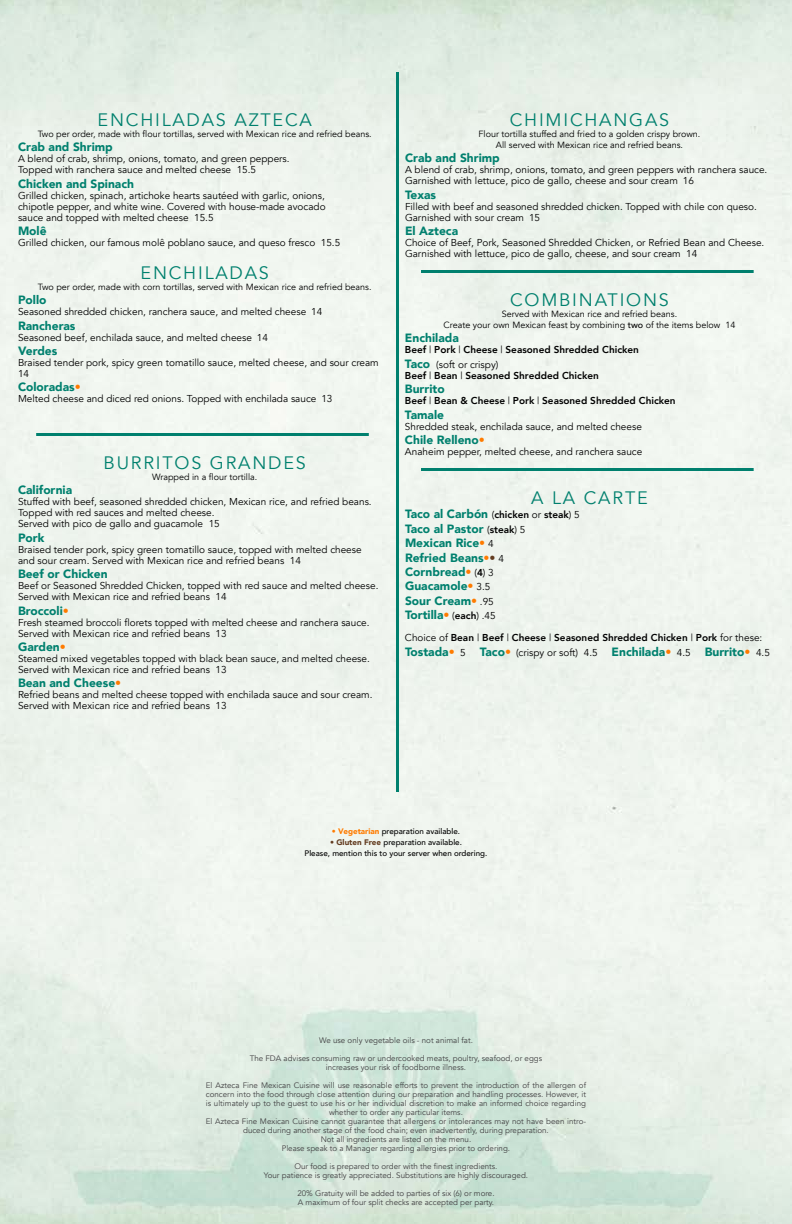
<style>
.page{position:relative;width:792px;height:1224px;background:#fff}
.page>*{position:absolute;margin:0;border:0;box-sizing:border-box;transform-origin:0 0}
.t1{font:18px "Avenir";letter-spacing:.1em;color:#00806e}
.t2{font:900 12px/14.4px "Avenir";color:#00806e}
.t3{font:10px/11px "Avenir";color:#000}
.t4{font:800 10px/14.4px "Avenir";color:#000}
.t5{font:9px/11px "Avenir";color:#000;text-align:center}
.t6{font:8px/9px "Avenir";color:#414042;text-align:center}
.t7{font:500 8px/11px "Avenir";color:#000;text-align:center}
.s1{color:#ff7b00}
.s2{font-weight:500}
.s3{font-weight:400}
.s4{font-weight:900;font-size:12px;color:#00806e}
.s5{font-weight:400;font-size:10px;color:#000}
.s6{font-weight:800;font-size:10px;color:#000}
.s7{color:#633c20}
.s8{font-weight:900;color:#ff7b00}
.s9{font-weight:900;color:#633c20}
</style>
<div class="page">
<hr style="left:396px;top:72px;width:3px;height:720px;background:#00806e">
<hr style="left:36px;top:433px;width:333px;height:3px;background:#00806e">
<hr style="left:421px;top:270px;width:333px;height:3px;background:#00806e">
<hr style="left:421px;top:468px;width:333px;height:3px;background:#00806e">
<h1 class="t1" style="left:98px;top:109px;width:216px">ENCHILADAS AZTECA</h1>
<p class="t5" style="left:38px;top:129px;width:335px">Two per order, made with flour tortillas, served with Mexican rice and refried beans.</p>
<p class="t2" style="left:18px;top:140px;width:96px">Crab and Shrimp</p>
<p class="t3" style="left:18px;top:154px;width:273px">A blend of crab, shrimp, onions, tomato, and green peppers.<br>Topped with ranchera sauce and melted cheese 15.5</p>
<p class="t2" style="left:18px;top:176px;width:118px">Chicken and Spinach</p>
<p class="t3" style="left:18px;top:190px;width:309px;text-align:justify">Grilled chicken, spinach, artichoke hearts sautéed with garlic, onions, chipotle pepper, and white wine. Covered with house-made avocado sauce and topped with melted cheese 15.5</p>
<p class="t2" style="left:18px;top:224px;width:30px">Molê</p>
<p class="t3" style="left:18px;top:237px;width:324px">Grilled chicken, our famous molê poblano sauce, and queso fresco 15.5</p>
<h1 class="t1" style="left:141px;top:262px;width:130px">ENCHILADAS</h1>
<p class="t5" style="left:38px;top:281px;width:335px">Two per order, made with corn tortillas, served with Mexican rice and refried beans.</p>
<p class="t2" style="left:18px;top:293px;width:30px">Pollo</p>
<p class="t3" style="left:18px;top:306px;width:306px">Seasoned shredded chicken, ranchera sauce, and melted cheese 14</p>
<p class="t2" style="left:18px;top:318px;width:59px">Rancheras</p>
<p class="t3" style="left:18px;top:332px;width:252px">Seasoned beef, enchilada sauce, and melted cheese 14</p>
<p class="t2" style="left:18px;top:343px;width:41px">Verdes</p>
<p class="t3" style="left:18px;top:357px;width:362px">Braised tender pork, spicy green tomatillo sauce, melted cheese, and sour cream<br>14</p>
<p class="t2" style="left:18px;top:380px;width:64px">Coloradas<span class="s1">•</span></p>
<p class="t3" style="left:18px;top:394px;width:316px">Melted cheese and diced red onions. Topped with enchilada sauce 13</p>
<h1 class="t1" style="left:104px;top:452px;width:204px">BURRITOS GRANDES</h1>
<p class="t5" style="left:152px;top:472px;width:107px">Wrapped in a flour tortilla.</p>
<p class="t2" style="left:18px;top:483px;width:56px">California</p>
<p class="t3" style="left:18px;top:497px;width:355px">Stuffed with beef, seasoned shredded chicken, Mexican rice, and refried beans.<br>Topped with red sauces and melted cheese.<br>Served with pico de gallo and guacamole 15</p>
<p class="t2" style="left:18px;top:530px;width:28px">Pork</p>
<p class="t3" style="left:18px;top:544px;width:345px">Braised tender pork, spicy green tomatillo sauce, topped with melted cheese and sour cream. Served with Mexican rice and refried beans 14</p>
<p class="t2" style="left:18px;top:567px;width:91px">Beef or Chicken</p>
<p class="t3" style="left:18px;top:580px;width:362px">Beef or Seasoned Shredded Chicken, topped with red sauce and melted cheese.<br>Served with Mexican rice and refried beans 14</p>
<p class="t2" style="left:18px;top:603px;width:52px">Broccoli<span class="s1">•</span></p>
<p class="t3" style="left:18px;top:617px;width:353px">Fresh steamed broccoli florets topped with melted cheese and ranchera sauce.<br>Served with Mexican rice and refried beans 13</p>
<p class="t2" style="left:18px;top:639px;width:49px">Garden<span class="s1">•</span></p>
<p class="t3" style="left:18px;top:653px;width:353px">Steamed mixed vegetables topped with black bean sauce, and melted cheese.<br>Served with Mexican rice and refried beans 13</p>
<p class="t2" style="left:18px;top:676px;width:105px">Bean and Cheese<span class="s1">•</span></p>
<p class="t3" style="left:18px;top:690px;width:356px">Refried beans and melted cheese topped with enchilada sauce and sour cream.<br>Served with Mexican rice and refried beans 13</p>
<h1 class="t1" style="left:510px;top:109px;width:161px">CHIMICHANGAS</h1>
<p class="t5" style="left:479px;top:129px;width:223px">Flour tortilla stuffed and fried to a golden crispy brown.<br>All served with Mexican rice and refried beans.</p>
<p class="t2" style="left:405px;top:151px;width:96px">Crab and Shrimp</p>
<p class="t3" style="left:405px;top:165px;width:364px">A blend of crab, shrimp, onions, tomato, and green peppers with ranchera sauce.<br>Garnished with lettuce, pico de gallo, cheese and sour cream 16</p>
<p class="t2" style="left:405px;top:187px;width:33px">Texas</p>
<p class="t3" style="left:405px;top:201px;width:353px">Filled with beef and seasoned shredded chicken. Topped with chile con queso.<br>Garnished with sour cream 15</p>
<p class="t2" style="left:405px;top:224px;width:55px">El Azteca</p>
<p class="t3" style="left:405px;top:237px;width:361px">Choice of Beef, Pork, Seasoned Shredded Chicken, or Refried Bean and Cheese.<br>Garnished with lettuce, pico de gallo, cheese, and sour cream 14</p>
<h1 class="t1" style="left:510px;top:289px;width:160px">COMBINATIONS</h1>
<p class="t5" style="left:444px;top:309px;width:293px">Served with Mexican rice and refried beans.<br>Create your own Mexican feast by combining <span class="s2">two</span> of the items below 14</p>
<p class="t2" style="left:405px;top:331px;width:55px">Enchilada</p>
<p class="t4" style="left:405px;top:343px;width:236px">Beef <span class="s3">|</span> Pork <span class="s3">|</span> Cheese <span class="s3">|</span> Seasoned Shredded Chicken<br><span class="s4">Taco</span> <span class="s3">(soft or crispy)</span></p>
<p class="t4" style="left:405px;top:368px;width:195px">Beef <span class="s3">|</span> Bean <span class="s3">|</span> Seasoned Shredded Chicken</p>
<p class="t2" style="left:405px;top:382px;width:41px">Burrito</p>
<p class="t4" style="left:405px;top:394px;width:272px">Beef <span class="s3">|</span> Bean &amp; Cheese <span class="s3">|</span> Pork <span class="s3">|</span> Seasoned Shredded Chicken</p>
<p class="t2" style="left:405px;top:407px;width:41px">Tamale</p>
<p class="t3" style="left:405px;top:421px;width:238px">Shredded steak, enchilada sauce, and melted cheese</p>
<p class="t2" style="left:405px;top:432px;width:81px">Chile Relleno<span class="s1">•</span></p>
<p class="t3" style="left:405px;top:446px;width:239px">Anaheim pepper, melted cheese, and ranchera sauce</p>
<h1 class="t1" style="left:531px;top:487px;width:118px">A LA CARTE</h1>
<p class="t2" style="left:405px;top:507px;width:176px">Taco al Carbón <span class="s5">(</span><span class="s6">chicken</span> <span class="s5">or</span> <span class="s6">steak</span><span class="s5">) 5<br></span>Taco al Pastor <span class="s5">(</span><span class="s6">steak</span><span class="s5">) 5<br></span>Mexican Rice<span class="s1">•</span> <span class="s5">4<br></span>Refried Beans<span class="s1">•</span><span class="s7">•</span> <span class="s5">4<br></span>Cornbread<span class="s1">•</span> <span class="s5">(</span><span class="s6">4</span><span class="s5">) 3<br></span>Guacamole<span class="s1">•</span> <span class="s5">3.5<br></span>Sour Cream<span class="s1">•</span> <span class="s5">.95<br></span>Tortilla<span class="s1">•</span> <span class="s5">(</span><span class="s6">each</span><span class="s5">) .45</span></p>
<p class="t4" style="left:405px;top:631px;width:359px"><span class="s3">Choice of</span> Bean <span class="s3">|</span> Beef <span class="s3">|</span> Cheese <span class="s3">|</span> Seasoned Shredded Chicken <span class="s3">|</span> Pork <span class="s3">for these:</span></p>
<p class="t2" style="left:405px;top:644px;width:366px">Tostada<span class="s1">•</span> <span class="s5">5</span> Taco<span class="s1">•</span> <span class="s5">(crispy or soft) 4.5</span> Enchilada<span class="s1">•</span> <span class="s5">4.5</span> Burrito<span class="s1">•</span> <span class="s5">4.5</span></p>
<p class="t7" style="left:332px;top:825px;width:130px"><span class="s8">• Vegetarian</span> preparation available.</p>
<p class="t7" style="left:305px;top:836px;width:184px"><span class="s9">• Gluten Free</span> preparation available.<br>Please, mention this to your server when ordering.</p>
<p class="t6" style="left:319px;top:1036px;width:155px">We use only vegetable oils - not animal fat.</p>
<p class="t6" style="left:250px;top:1054px;width:294px">The FDA advises consuming raw or undercooked meats, poultry, seafood, or eggs increases your risk of foodborne illness.</p>
<p class="t6" style="left:206px;top:1081px;width:382px">El Azteca Fine Mexican Cuisine will use reasonable efforts to prevent the introduction of the allergen of concern into the food through close attention during our preparation and handling processes. However, it is ultimately up to the guest to use his or her individual discretion to make an informed choice regarding whether to order any particular items.<br>El Azteca Fine Mexican Cuisine cannot guarantee that allergens or intolerances may not have been intro&shy;duced during another stage of the food chain; even inadvertently, during preparation.<br>Not all ingredients are listed on the menu.<br>Please speak to a Manager regarding allergies prior to ordering.</p>
<p class="t6" style="left:264px;top:1162px;width:266px">Our food is prepared to order with the finest ingredients.<br>Your patience is greatly appreciated. Substitutions are highly discouraged.</p>
<p class="t6" style="left:297px;top:1189px;width:199px;text-align:left">20% Gratuity will be added to parties of six (6) or more.<br>A maximum of four split checks are accepted per party.</p>
</div>
